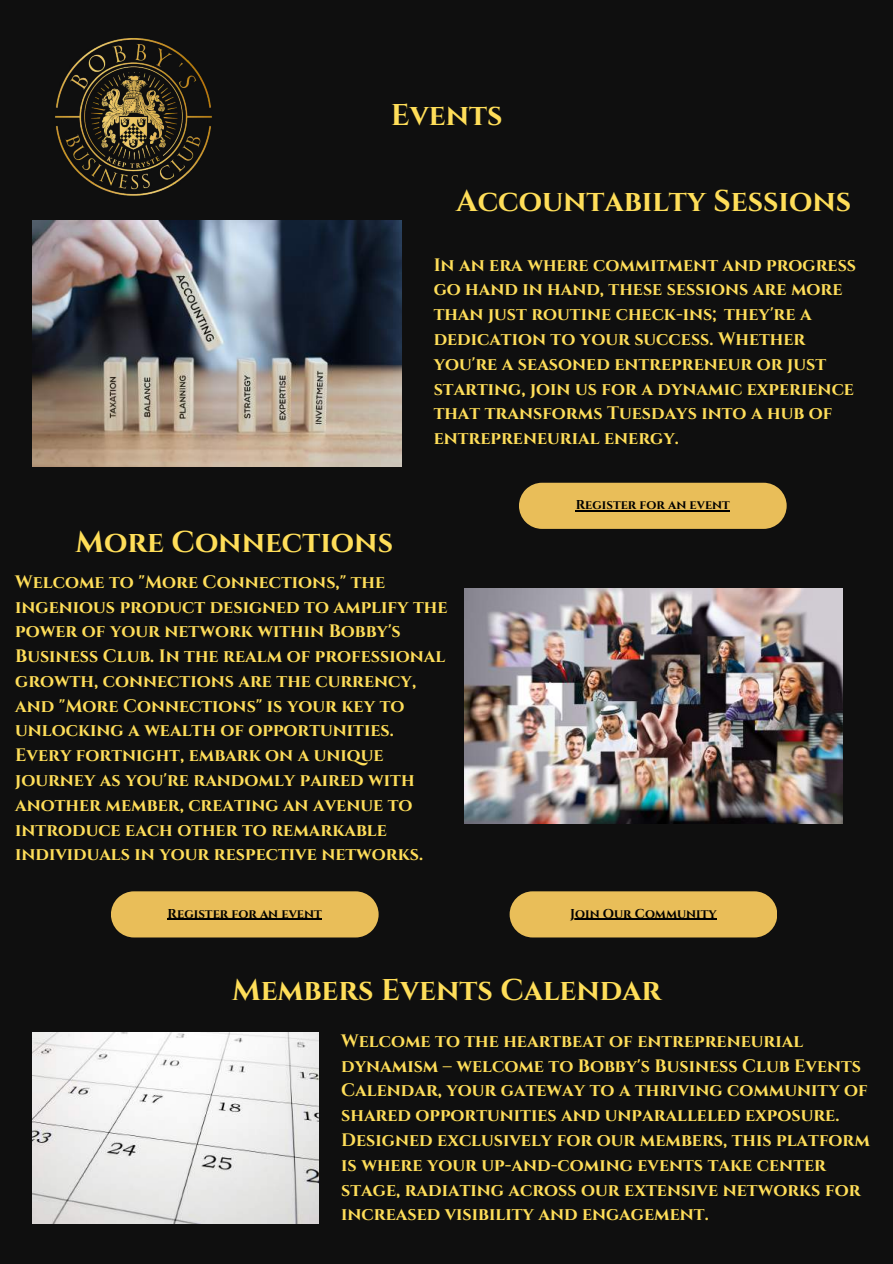
<style>
.page{position:relative;width:893px;height:1264px;background:#fff}
.page>*{position:absolute;margin:0;border:0;box-sizing:border-box;transform-origin:0 0}
.t1{font:700 30px "Cinzel";color:#ffde59}
.t2{font:700 18px/24.8px "Cinzel";color:#ffde59}
.t3{font:700 12.9px "Cinzel";color:#000}
</style>
<div class="page">
<div style="left:0;top:0;width:892px;height:1263px;background:#0f0f0f"></div>
<img style="left:55px;top:38px;width:157px;height:158px">
<svg style="left:519px;top:483px;width:267px;height:46px"></svg>
<hr style="left:575px;top:510px;width:154px;height:1px;background:#000">
<svg style="left:111px;top:891px;width:267px;height:46px"></svg>
<hr style="left:168px;top:918px;width:154px;height:1px;background:#000">
<img style="left:33px;top:221px;width:369px;height:245px">
<img style="left:464px;top:588px;width:378px;height:235px">
<img style="left:33px;top:1032px;width:285px;height:191px">
<div style="left:509px;top:891px;width:268px;height:46px;background:#e9be59;border-radius:23px"></div>
<hr style="left:570px;top:918px;width:146px;height:1px;background:#000">
<h1 class="t1" style="left:391px;top:96px;width:113px">Events</h1>
<h1 class="t1" style="left:456px;top:182px;width:396px">Accountabilty Sessions</h1>
<p class="t2" style="left:433px;top:253px;width:424px">In an era where commitment and progress go hand in hand, these sessions are more than just routine check-ins; they're a dedication to your success. Whether you're a seasoned entrepreneur or just starting, join us for a dynamic experience that transforms Tuesdays into a hub of entrepreneurial energy.</p>
<h1 class="t1" style="left:76px;top:523px;width:319px">More Connections</h1>
<p class="t2" style="left:15px;top:570px;width:433px">Welcome to "More Connections," the ingenious product designed to amplify the power of your network within Bobby's Business Club. In the realm of professional growth, connections are the currency, and "More Connections" is your key to unlocking a wealth of opportunities.<br>Every fortnight, embark on a unique journey as you're randomly paired with another member, creating an avenue to introduce each other to remarkable individuals in your respective networks.</p>
<p class="t3" style="left:168px;top:905px;width:156px">Register for an event</p>
<p class="t3" style="left:575px;top:496px;width:156px">Register for an event</p>
<p class="t3" style="left:570px;top:905px;width:148px">Join Our Community</p>
<h1 class="t1" style="left:232px;top:970px;width:430px">Members Events Calendar</h1>
<p class="t2" style="left:341px;top:1029px;width:530px">Welcome to the heartbeat of entrepreneurial dynamism – welcome to Bobby's Business Club Events Calendar, your gateway to a thriving community of shared opportunities and unparalleled exposure.<br>Designed exclusively for our members, this platform is where your up-and-coming events take center stage, radiating across our extensive networks for increased visibility and engagement.</p>
</div>
